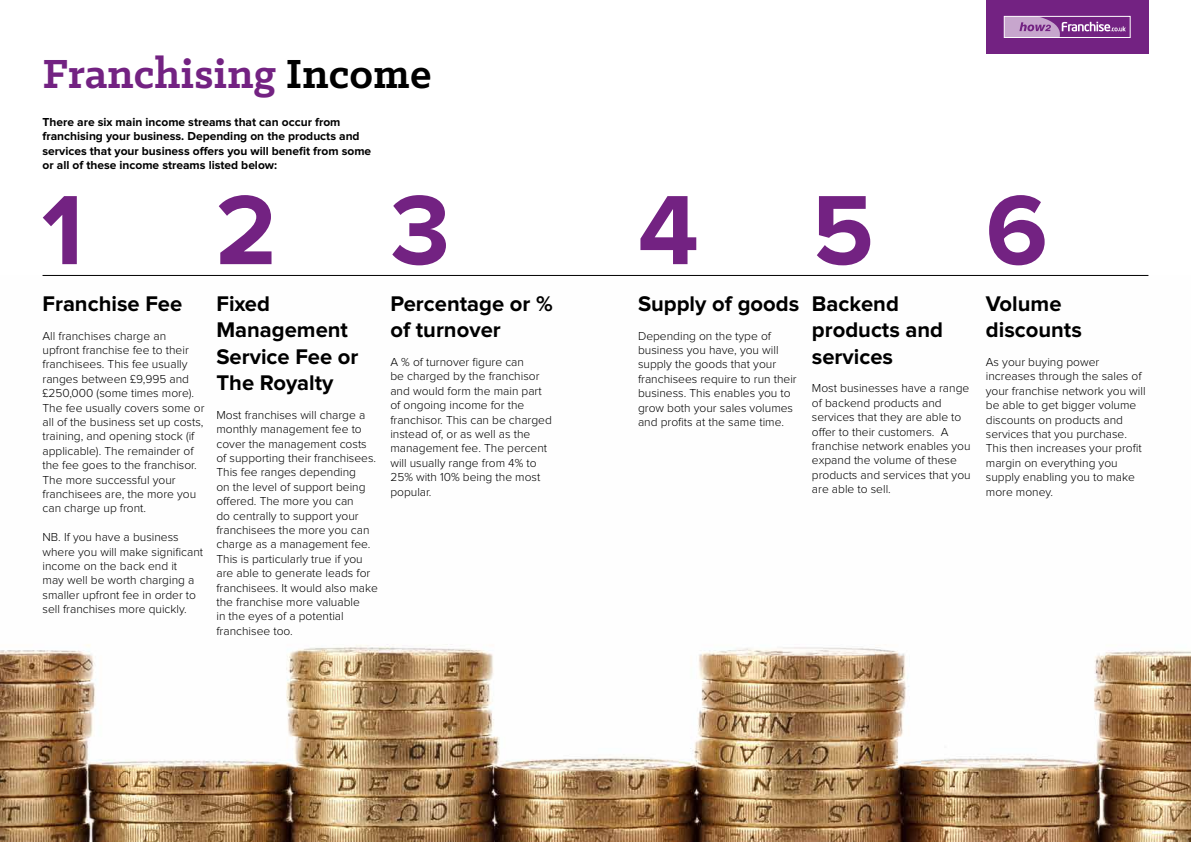
<style>
.page{position:relative;width:1191px;height:842px;background:#fff}
.page>*{position:absolute;margin:0;border:0;box-sizing:border-box;transform-origin:0 0}
.t1{font:700 102px "Proxima Nova";color:#732282}
.t2{font:700 46px "Klinic Slab";color:#732282}
.t3{font:700 22px/26.4px "Proxima Nova";color:#000}
.t4{font:300 12px/14.4px "Proxima Nova";color:#000}
.t5{font:700 12px/14.4px "Proxima Nova";color:#000}
.s1{color:#000}
</style>
<div class="page">
<img style="left:0;top:275px;width:1191px;height:567px">
<hr style="left:43px;top:275px;width:1105px;height:1px;background:#000">
<div style="left:986px;top:0;width:162px;height:54px;background:#732282"></div>
<svg style="left:1006px;top:18px;width:120px;height:18px"></svg>
<div style="left:1004px;top:16px;width:126px;height:22px;border:1px solid #fff"></div>
<h2 class="t2" style="left:43px;top:44px;width:390px">Franchising <span class="s1">Income</span></h2>
<p class="t5" style="left:43px;top:115px;width:330px">There are six main income streams that can occur from franchising your business. Depending on the products and services that your business offers you will benefit from some or all of these income streams listed below:</p>
<h1 class="t1" style="left:42px;top:184px;width:43px">1</h1>
<h1 class="t1" style="left:215px;top:184px;width:236px">2 3</h1>
<h1 class="t1" style="left:638px;top:184px;width:411px">456</h1>
<h3 class="t3" style="left:43px;top:291px;width:141px">Franchise Fee</h3>
<p class="t4" style="left:43px;top:329px;width:163px">All franchises charge an upfront franchise fee to their franchisees. This fee usually ranges between £9,995 and £250,000 (some times more).<br>The fee usually covers some or all of the business set up costs, training, and opening stock (if applicable). The remainder of the fee goes to the franchisor.<br>The more successful your franchisees are, the more you can charge up front.</p>
<p class="t4" style="left:43px;top:530px;width:162px">NB. If you have a business where you will make significant income on the back end it<br>may well be worth charging a smaller upfront fee in order to sell franchises more quickly.</p>
<h3 class="t3" style="left:216px;top:291px;width:144px">Fixed<br>Management<br>Service Fee or<br>The Royalty</h3>
<p class="t4" style="left:216px;top:408px;width:163px">Most franchises will charge a monthly management fee to cover the management costs of supporting their franchisees.<br>This fee ranges depending<br>on the level of support being offered. The more you can<br>do centrally to support your franchisees the more you can charge as a management fee.<br>This is particularly true if you are able to generate leads for franchisees. It would also make the franchise more valuable<br>in the eyes of a potential franchisee too.</p>
<h3 class="t3" style="left:390px;top:291px;width:164px">Percentage or % of turnover</h3>
<p class="t4" style="left:390px;top:355px;width:163px">A % of turnover figure can<br>be charged by the franchisor and would form the main part of ongoing income for the franchisor. This can be charged instead of, or as well as the management fee. The percent will usually range from 4% to<br>25% with 10% being the most popular.</p>
<h3 class="t3" style="left:638px;top:291px;width:163px">Supply of goods</h3>
<p class="t4" style="left:638px;top:329px;width:160px">Depending on the type of business you have, you will supply the goods that your franchisees require to run their business. This enables you to grow both your sales volumes and profits at the same time.</p>
<h3 class="t3" style="left:812px;top:291px;width:133px">Backend products and services</h3>
<p class="t4" style="left:812px;top:382px;width:160px">Most businesses have a range of backend products and services that they are able to offer to their customers. A franchise network enables you expand the volume of these products and services that you are able to sell.</p>
<h3 class="t3" style="left:986px;top:291px;width:97px">Volume discounts</h3>
<p class="t4" style="left:986px;top:355px;width:161px">As your buying power increases through the sales of your franchise network you will be able to get bigger volume discounts on products and services that you purchase.<br>This then increases your profit margin on everything you supply enabling you to make more money.</p>
</div>
